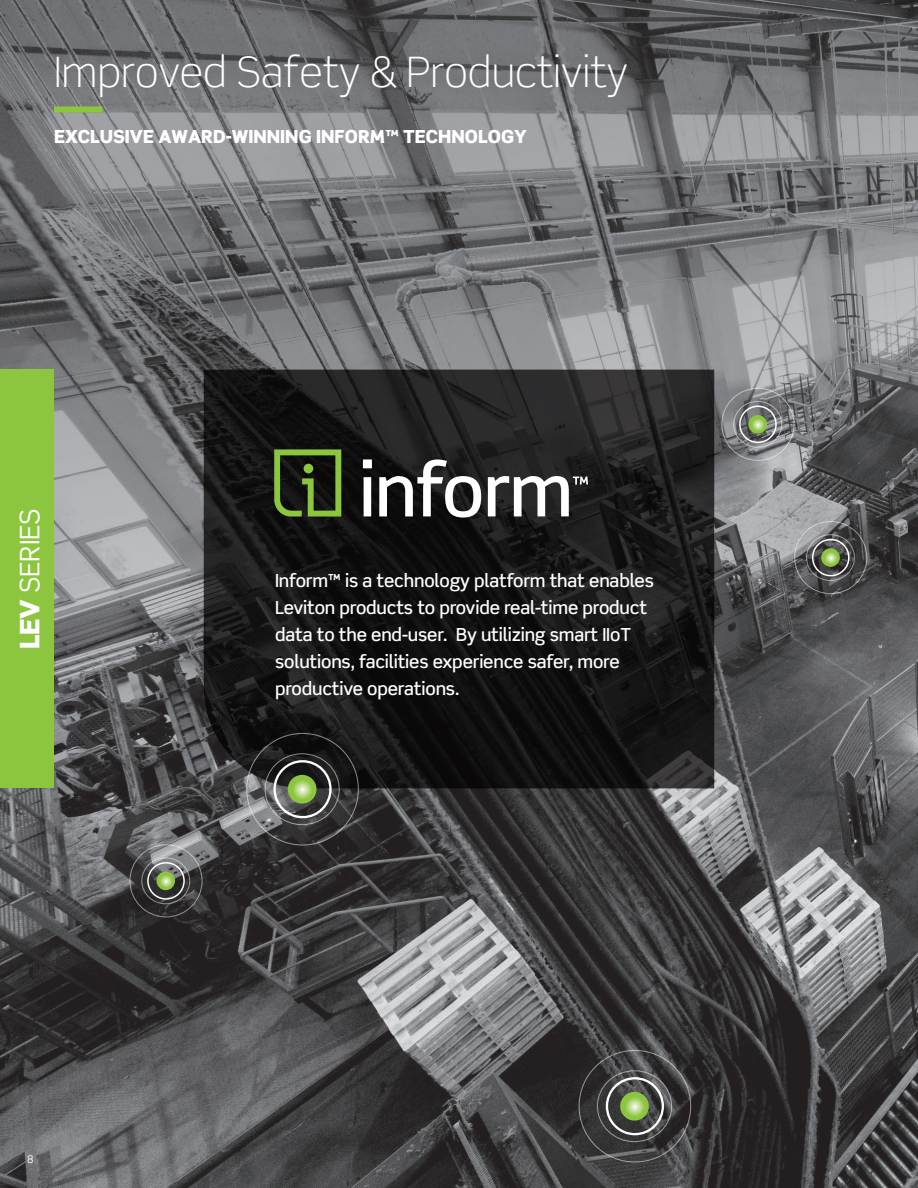
<style>
.page{position:relative;width:918px;height:1188px;background:#fff}
.page>*{position:absolute;margin:0;border:0;box-sizing:border-box;transform-origin:0 0}
.t1{font:300 42px "Scene Std";color:#fff}
.t2{font:27px "Scene Std";letter-spacing:-.01em;color:#fff}
.t3{font:500 18px/27px "Scene Std";letter-spacing:-.01em;color:#fff}
.t4{font:900 18px "Scene Std";color:#fff}
.t5{font:10.5px "Scene Std";color:#fff}
.s1{font-weight:900}
</style>
<div class="page">
<img style="left:0;top:0;width:918px;height:1188px">
<div style="left:54px;top:106px;width:49px;height:6px;background:#8bc63e"></div>
<div style="left:0;top:370px;width:54px;height:418px;background:#8bc63e"></div>
<svg style="left:156px;top:872px;width:19px;height:18px"></svg>
<div style="left:147px;top:862px;width:38px;height:38px;border:2px solid #fff;border-radius:50%"></div>
<div style="left:130px;top:844px;width:72px;height:73px;border:1px solid #fff;border-radius:50%"></div>
<div style="left:141px;top:858px;width:49px;height:46px;border:1px solid #fff;border-radius:50%"></div>
<svg style="left:748px;top:415px;width:19px;height:19px"></svg>
<div style="left:739px;top:406px;width:38px;height:37px;border:2px solid #fff;border-radius:50%"></div>
<div style="left:722px;top:388px;width:72px;height:73px;border:1px solid #fff;border-radius:50%"></div>
<div style="left:733px;top:401px;width:49px;height:47px;border:1px solid #fff;border-radius:50%"></div>
<svg style="left:821px;top:548px;width:19px;height:19px"></svg>
<div style="left:812px;top:539px;width:38px;height:37px;border:2px solid #fff;border-radius:50%"></div>
<div style="left:794px;top:521px;width:73px;height:73px;border:1px solid #fff;border-radius:50%"></div>
<div style="left:806px;top:534px;width:49px;height:47px;border:1px solid #fff;border-radius:50%"></div>
<svg style="left:620px;top:1092px;width:29px;height:29px"></svg>
<div style="left:606px;top:1077px;width:58px;height:58px;border:2px solid #fff;border-radius:50%"></div>
<div style="left:597px;top:1070px;width:75px;height:72px;border:1px solid #fff;border-radius:50%"></div>
<svg style="left:204px;top:370px;width:510px;height:418px"></svg>
<svg style="left:363px;top:459px;width:9px;height:57px"></svg>
<svg style="left:379px;top:459px;width:102px;height:59px"></svg>
<svg style="left:488px;top:476px;width:100px;height:40px"></svg>
<svg style="left:274px;top:449px;width:67px;height:68px"></svg>
<div style="left:304px;top:464px;width:9px;height:9px;background:#8bc63e;border-radius:50%"></div>
<svg style="left:288px;top:775px;width:29px;height:29px"></svg>
<div style="left:273px;top:760px;width:59px;height:58px;border:2px solid #fff;border-radius:50%"></div>
<div style="left:265px;top:753px;width:75px;height:72px;border:1px solid #fff;border-radius:50%"></div>
<p class="t1" style="left:54px;top:46px;width:576px">Improved Safety &amp; Productivity</p>
<p class="t4" style="left:54px;top:125px;width:474px">EXCLUSIVE AWARD-WINNING INFORM™ TECHNOLOGY</p>
<p class="t2" style="left:13px;top:649px;width:142px;rotate:-90deg"><span class="s1">LEV</span> SERIES</p>
<p class="t3" style="left:275px;top:567px;width:381px">Inform™ is a technology platform that enables Leviton products to provide real-time product data to the end-user. By utilizing smart IIoT solutions, facilities experience safer, more productive operations.</p>
<p class="t5" style="left:27px;top:1152px;width:8px">8</p>
</div>
